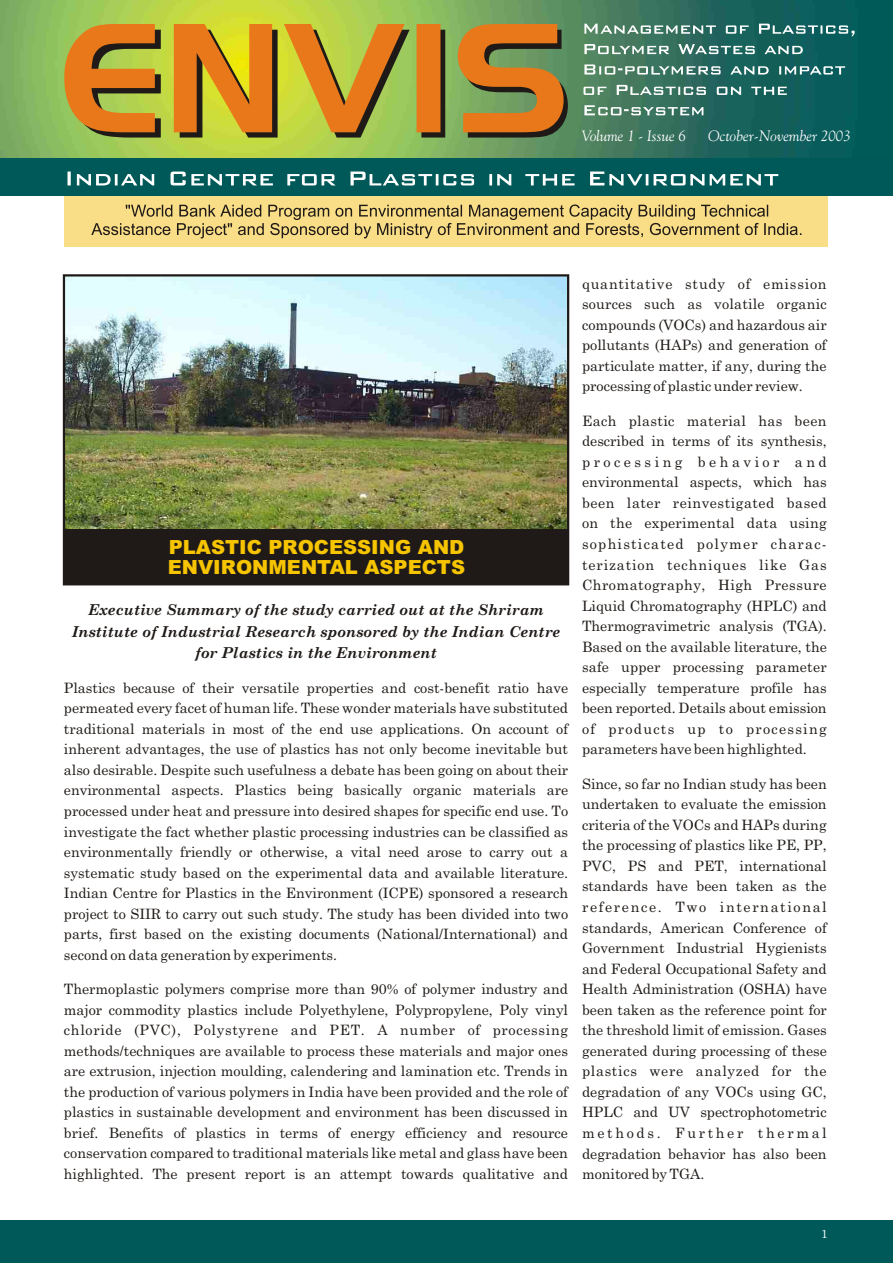
<style>
.page{position:relative;width:894px;height:1263px;background:#fff}
.page>*{position:absolute;margin:0;border:0;box-sizing:border-box;transform-origin:0 0}
.t1{font:900 19.5px/20.5px "Arial";color:#f7c400}
.t2{font:italic 700 15px/21.6px "Century Schoolbook";color:#1f1a17;text-align:center}
.t3{font:italic 15px "Goudy Ol St BT";color:#fff}
.t4{font:14.25px/20.5px "Century Schoolbook";color:#1f1a17;text-align:justify}
.t5{font:12px "Century Schoolbook";color:#fff}
</style>
<div class="page">
<img style="left:66px;top:277px;width:500px;height:253px">
<div style="left:63px;top:274px;width:506px;height:311px;border:2px solid #1f1a17"></div>
<div style="left:65px;top:196px;width:763px;height:51px;background:#fade87"></div>
<img style="left:0;top:0;width:893px;height:158px">
<div style="left:0;top:158px;width:893px;height:38px;background:#005959"></div>
<svg style="left:68px;top:172px;width:710px;height:13px"></svg>
<div style="left:0;top:1220px;width:893px;height:43px;background:#005959"></div>
<svg style="left:71px;top:30px;width:497px;height:108px;background:#687a3a"></svg>
<svg style="left:64px;top:24px;width:500px;height:108px;background:#bc902e"></svg>
<svg style="left:91px;top:205px;width:711px;height:33px"></svg>
<svg style="left:584px;top:24px;width:271px;height:91px;background:#437d72"></svg>
<div style="left:64px;top:530px;width:504px;height:54px;background:#1f1a17"></div>
<p class="t3" style="left:582px;top:130px;width:106px">Volume 1 - Issue 6</p>
<p class="t3" style="left:708px;top:130px;width:144px">October-November 2003</p>
<h1 class="t1" style="left:168px;top:538px;width:299px">PLASTIC PROCESSING AND<br>ENVIRONMENTAL ASPECTS</h1>
<p class="t2" style="left:72px;top:600px;width:490px">Executive Summary of the study carried out at the Shriram<br>Institute of Industrial Research sponsored by the Indian Centre for Plastics in the Environment</p>
<p class="t4" style="left:64px;top:679px;width:506px">Plastics because of their versatile properties and cost-benefit ratio have permeated every facet of human life. These wonder materials have substituted traditional materials in most of the end use applications. On account of inherent advantages, the use of plastics has not only become inevitable but also desirable. Despite such usefulness a debate has been going on about their environmental aspects. Plastics being basically organic materials are processed under heat and pressure into desired shapes for specific end use. To investigate the fact whether plastic processing industries can be classified as environmentally friendly or otherwise, a vital need arose to carry out a systematic study based on the experimental data and available literature.<br>Indian Centre for Plastics in the Environment (ICPE) sponsored a research project to SIIR to carry out such study. The study has been divided into two parts, first based on the existing documents (National/International) and second on data generation by experiments.</p>
<p class="t4" style="left:64px;top:980px;width:506px">Thermoplastic polymers comprise more than 90% of polymer industry and major commodity plastics include Polyethylene, Polypropylene, Poly vinyl chloride (PVC), Polystyrene and PET. A number of processing methods/techniques are available to process these materials and major ones are extrusion, injection moulding, calendering and lamination etc. Trends in the production of various polymers in India have been provided and the role of plastics in sustainable development and environment has been discussed in brief. Benefits of plastics in terms of energy efficiency and resource conservation compared to traditional materials like metal and glass have been highlighted. The present report is an attempt towards qualitative and</p>
<p class="t4" style="left:582px;top:275px;width:246px">quantitative study of emission sources such as volatile organic compounds (VOCs) and hazardous air pollutants (HAPs) and generation of particulate matter, if any, during the processing of plastic under review.</p>
<p class="t4" style="left:582px;top:412px;width:246px">Each plastic material has been described in terms of its synthesis, processing behavior and environmental aspects, which has been later reinvestigated based on the experimental data using sophisticated polymer charac&shy;terization techniques like Gas Chromatography, High Pressure Liquid Chromatography (HPLC) and Thermogravimetric analysis (TGA).<br>Based on the available literature, the safe upper processing parameter especially temperature profile has been reported. Details about emission of products up to processing parameters have been highlighted.</p>
<p class="t4" style="left:582px;top:775px;width:246px">Since, so far no Indian study has been undertaken to evaluate the emission criteria of the VOCs and HAPs during the processing of plastics like PE, PP, PVC, PS and PET, international standards have been taken as the reference. Two international standards, American Conference of Government Industrial Hygienists and Federal Occupational Safety and Health Administration (OSHA) have been taken as the reference point for the threshold limit of emission. Gases generated during processing of these plastics were analyzed for the degradation of any VOCs using GC, HPLC and UV spectrophotometric methods. Further thermal degradation behavior has also been monitored by TGA.</p>
<p class="t5" style="left:821px;top:1230px;width:8px">1</p>
</div>
